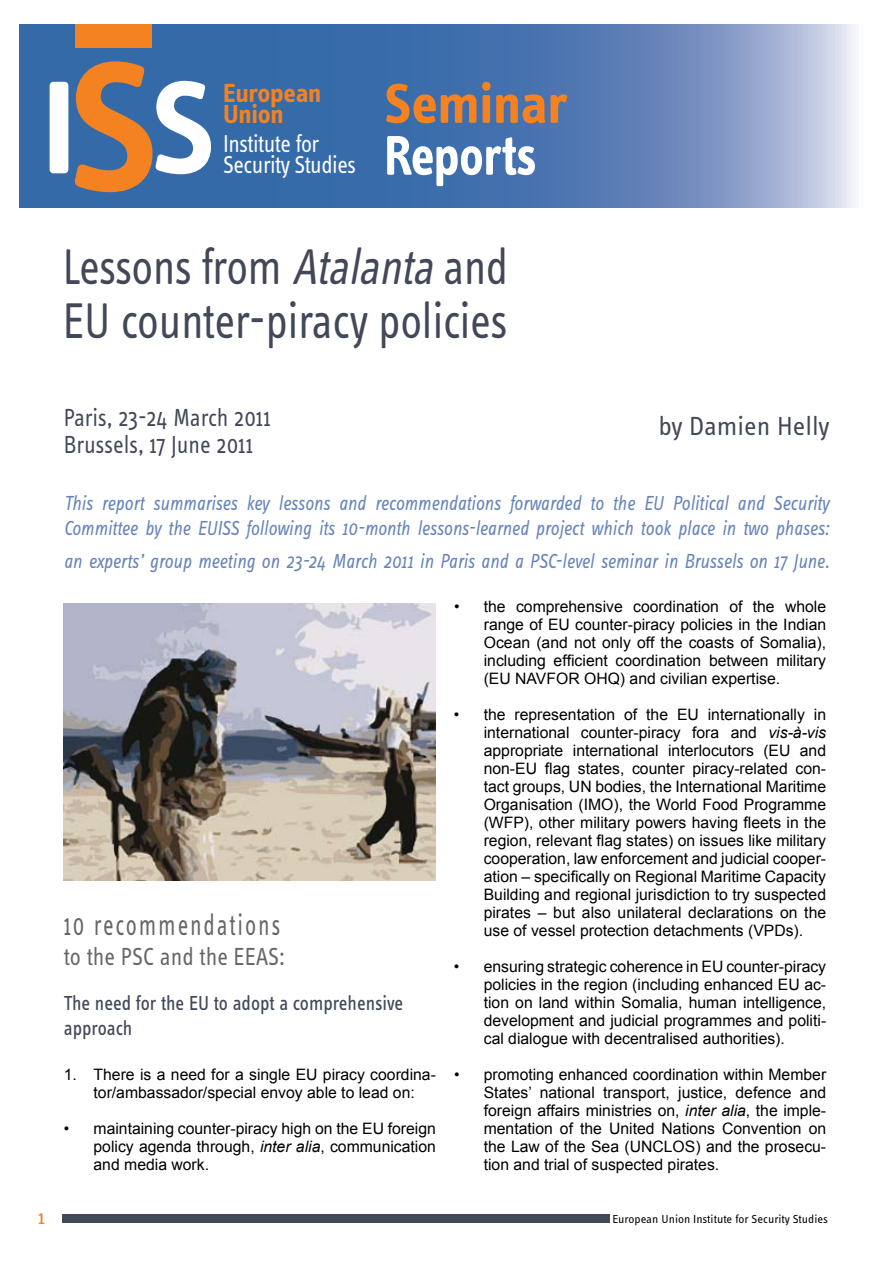
<style>
.page{position:relative;width:893px;height:1263px;background:#fff}
.page>*{position:absolute;margin:0;border:0;box-sizing:border-box;transform-origin:0 0}
.t1{font:700 57.75px "Info OT Text";letter-spacing:-.01em;color:#f58220}
.t2{font:700 57.75px "Info OT Text";letter-spacing:-.015em;color:#fff;scale:.9 1}
.t3{font:51.75px/54px "Info OT Text";letter-spacing:-.015em;color:#424858;scale:.87 1}
.t4{font:30.6px "Info OT Text";letter-spacing:.08em;color:#666;scale:.75 1}
.t5{font:700 27px/21.6px "Info OT Text";letter-spacing:-.01em;color:#f58220}
.t6{font:27px "Info OT Text";color:#424858}
.t7{font:25.5px/26.8px "Info OT Text";letter-spacing:-.005em;color:#424858;scale:.9 1}
.t8{font:25.5px "Info OT Text";color:#666;scale:.9 1}
.t9{font:25.2px/21.6px "Info OT Text";letter-spacing:-.02em;color:#fff;scale:.9 1}
.t10{font:italic 21px/25.2px "Info OT Text";color:#6784ba;scale:.9 1}
.t11{font:21px/25.2px "Info OT Text";color:#424858;scale:.9 1}
.t12{font:15.75px/18px "Arial";color:#000;text-align:justify}
.t13{font:700 15px "Info Office";color:#f58220}
.t14{font:12px "Info OT Text";color:#000}
.s1{font-style:italic}
</style>
<div class="page">
<div style="left:63px;top:1214px;width:547px;height:9px;background:#424858"></div>
<svg style="left:20px;top:24px;width:836px;height:184px;background:#5a80b7"></svg>
<div style="left:75px;top:24px;width:77px;height:24px;background:#f58220"></div>
<svg style="left:50px;top:61px;width:161px;height:131px"></svg>
<img style="left:64px;top:604px;width:372px;height:276px">
<h3 class="t5" style="left:223px;top:81px;width:100px">European<br>Union</h3>
<h3 class="t9" style="left:223px;top:132px;width:149px">Institute for<br>Security Studies</h3>
<h1 class="t1" style="left:384px;top:68px;width:185px">Seminar</h1>
<h1 class="t2" style="left:384px;top:120px;width:171px">Reports</h1>
<h2 class="t3" style="left:63px;top:239px;width:513px">Lessons from <span class="s1">Atalanta</span>and<br>EU counter-piracy policies</h2>
<h3 class="t7" style="left:64px;top:404px;width:231px">Paris, 23-24 March 2011<br>Brussels, 17 June 2011</h3>
<h3 class="t6" style="left:658px;top:410px;width:172px">by Damien Helly</h3>
<h3 class="t10" style="left:64px;top:490px;width:852px">This report summarises key lessons and recommendations forwarded to the EU Political and Security<br>Committee by the EUISS following its 10-month lessons-learned project which took place in two phases:</h3>
<h3 class="t10" style="left:64px;top:548px;width:852px">an experts’ group meeting on 23-24 March 2011 in Paris and a PSC-level seminar in Brussels on 17 June.</h3>
<h3 class="t4" style="left:64px;top:905px;width:290px">10 recommendations</h3>
<h3 class="t8" style="left:64px;top:940px;width:247px">to the PSC and the EEAS:</h3>
<h3 class="t11" style="left:64px;top:990px;width:379px">The need for the EU to adopt a comprehensive approach</h3>
<p class="t12" style="left:64px;top:1066px;width:374px;text-align:center">1. There is a need for a single EU piracy coordina&shy;tor/ambassador/special envoy able to lead on:</p>
<p class="t12" style="left:94px;top:1120px;width:344px;text-indent:-30px">• maintaining counter-piracy high on the EU foreign policy agenda through, <span class="s1">inter alia</span>, communication and media work.</p>
<p class="t12" style="left:484px;top:598px;width:344px;text-indent:-30px">• the comprehensive coordination of the whole range of EU counter-piracy policies in the Indian Ocean (and not only off the coasts of Somalia), including efficient coordination between military (EU NAVFOR OHQ) and civilian expertise.</p>
<p class="t12" style="left:484px;top:706px;width:344px;text-indent:-30px">• the representation of the EU internationally in international counter-piracy fora and <span class="s1">vis-à-vis </span>appropriate international interlocutors (EU and non-EU flag states, counter piracy-related con&shy;tact groups, UN bodies, the International Maritime Organisation (IMO), the World Food Programme (WFP), other military powers having fleets in the region, relevant flag states) on issues like military cooperation, law enforcement and judicial cooper&shy;ation – specifically on Regional Maritime Capacity Building and regional jurisdiction to try suspected pirates – but also unilateral declarations on the use of vessel protection detachments (VPDs).</p>
<p class="t12" style="left:484px;top:958px;width:344px;text-indent:-30px">• ensuring strategic coherence in EU counter-piracy policies in the region (including enhanced EU ac&shy;tion on land within Somalia, human intelligence, development and judicial programmes and politi&shy;cal dialogue with decentralised authorities).</p>
<p class="t12" style="left:484px;top:1066px;width:344px;text-indent:-30px">• promoting enhanced coordination within Member States’ national transport, justice, defence and foreign affairs ministries on, <span class="s1">inter alia</span>, the imple&shy;mentation of the United Nations Convention on the Law of the Sea (UNCLOS) and the prosecu&shy;tion and trial of suspected pirates.</p>
<p class="t13" style="left:37px;top:1210px;width:10px">1</p>
<p class="t14" style="left:612px;top:1211px;width:217px">European Union Institute for Security Studies</p>
</div>
